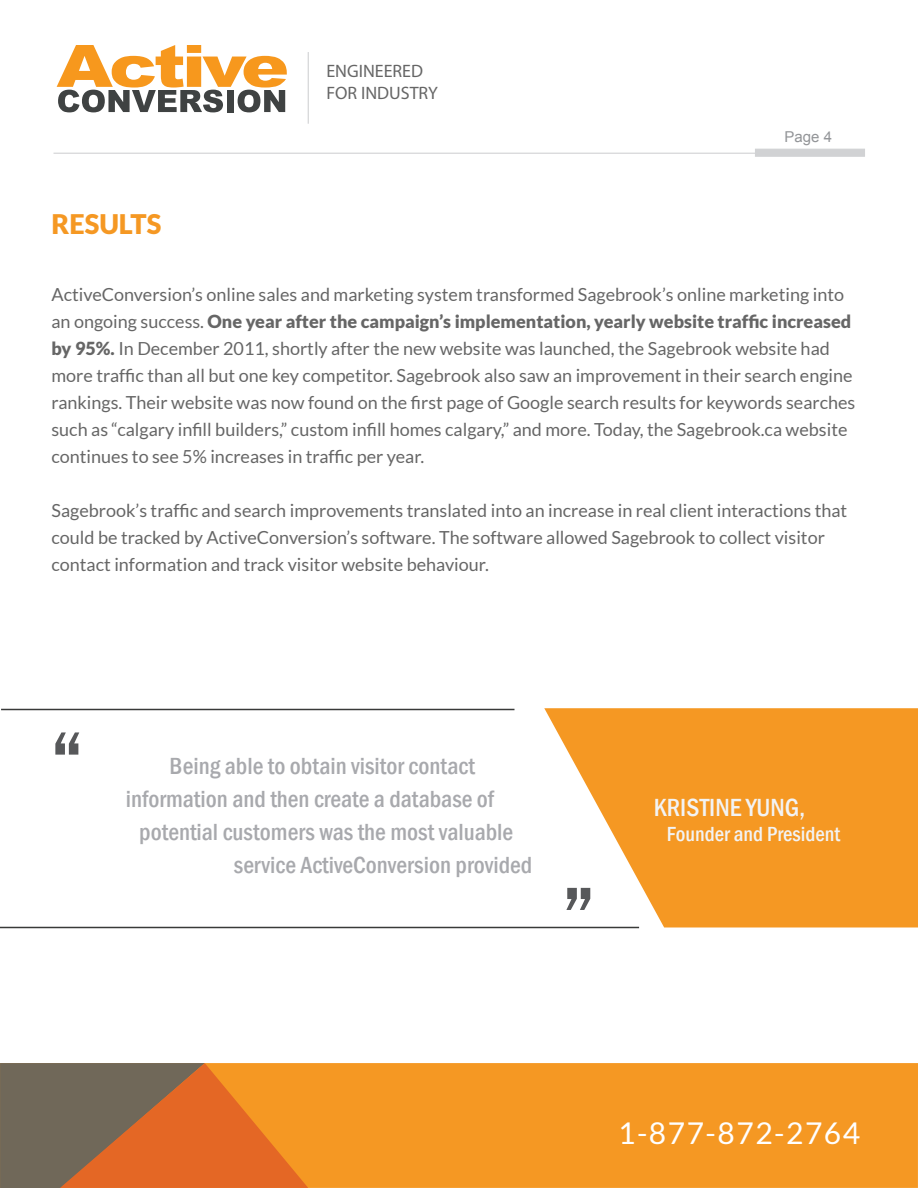
<style>
.page{position:relative;width:918px;height:1188px;background:#fff}
.page>*{position:absolute;margin:0;border:0;box-sizing:border-box;transform-origin:0 0}
.t1{font:500 condensed 90px "Franklin Gothic";color:#57585a}
.t2{font:30px "Lato";letter-spacing:.05em;color:#fff}
.t3{font:900 27px "Lato";color:#f59823}
.t4{font:500 condensed 25.5px "Franklin Gothic";color:#f2f3f4}
.t5{font:500 condensed 24px "Franklin Gothic";color:#a8a9ad}
.t6{font:500 condensed 21px "Franklin Gothic";color:#f2f3f4}
.t7{font:18px/27px "Lato";color:#666}
.t8{font:18px/21.6px "Myriad Pro";color:#666}
.t9{font:15px "Arial";color:#939598}
.s1{font-weight:900}
</style>
<div class="page">
<div style="left:0;top:1063px;width:918px;height:125px;background:#f59823"></div>
<svg style="left:0;top:1063px;width:308px;height:125px"></svg>
<hr style="left:308px;top:52px;width:1px;height:72px;background:#d1d2d4">
<hr style="left:54px;top:153px;width:811px;height:1px;background:#d1d2d4">
<div style="left:755px;top:149px;width:110px;height:8px;background:#d1d2d4"></div>
<svg style="left:57px;top:45px;width:230px;height:67px"></svg>
<hr style="left:0;top:927px;width:639px;height:1px;background:#393a39">
<hr style="left:1px;top:709px;width:514px;height:1px;background:#393a39">
<svg style="left:544px;top:708px;width:374px;height:219px;fill:#f59823"></svg>
<h3 class="t3" style="left:52px;top:208px;width:111px">RESULTS</h3>
<p class="t8" style="left:326px;top:60px;width:113px">ENGINEERED<br>FOR INDUSTRY</p>
<p class="t9" style="left:784px;top:127px;width:49px">Page 4</p>
<p class="t7" style="left:52px;top:281px;width:805px">ActiveConversion’s online sales and marketing system transformed Sagebrook’s online marketing into an ongoing success. <span class="s1">One year after the campaign’s implementation, yearly website traffic increased by 95%.</span> In December 2011, shortly after the new website was launched, the Sagebrook website had more traffic than all but one key competitor. Sagebrook also saw an improvement in their search engine rankings. Their website was now found on the first page of Google search results for keywords searches such as “calgary infill builders,” custom infill homes calgary,” and more. Today, the Sagebrook.ca website continues to see 5% increases in traffic per year.</p>
<p class="t7" style="left:52px;top:497px;width:797px">Sagebrook’s traffic and search improvements translated into an increase in real client interactions that could be tracked by ActiveConversion’s software. The software allowed Sagebrook to collect visitor contact information and track visitor website behaviour.</p>
<h1 class="t1" style="left:50px;top:704px;width:35px">“</h1>
<h3 class="t5" style="left:170px;top:750px;width:307px">Being able to obtain visitor contact</h3>
<h3 class="t5" style="left:126px;top:783px;width:370px">information and then create a database of</h3>
<h3 class="t5" style="left:139px;top:816px;width:375px">potential customers was the most valuable</h3>
<h3 class="t5" style="left:234px;top:849px;width:300px">service ActiveConversion provided</h3>
<h1 class="t1" style="left:562px;top:859px;width:35px">”</h1>
<h3 class="t4" style="left:654px;top:790px;width:153px">KRISTINE YUNG,</h3>
<p class="t6" style="left:667px;top:820px;width:175px">Founder and President</p>
<h2 class="t2" style="left:618px;top:1116px;width:244px">1-877-872-2764</h2>
</div>
